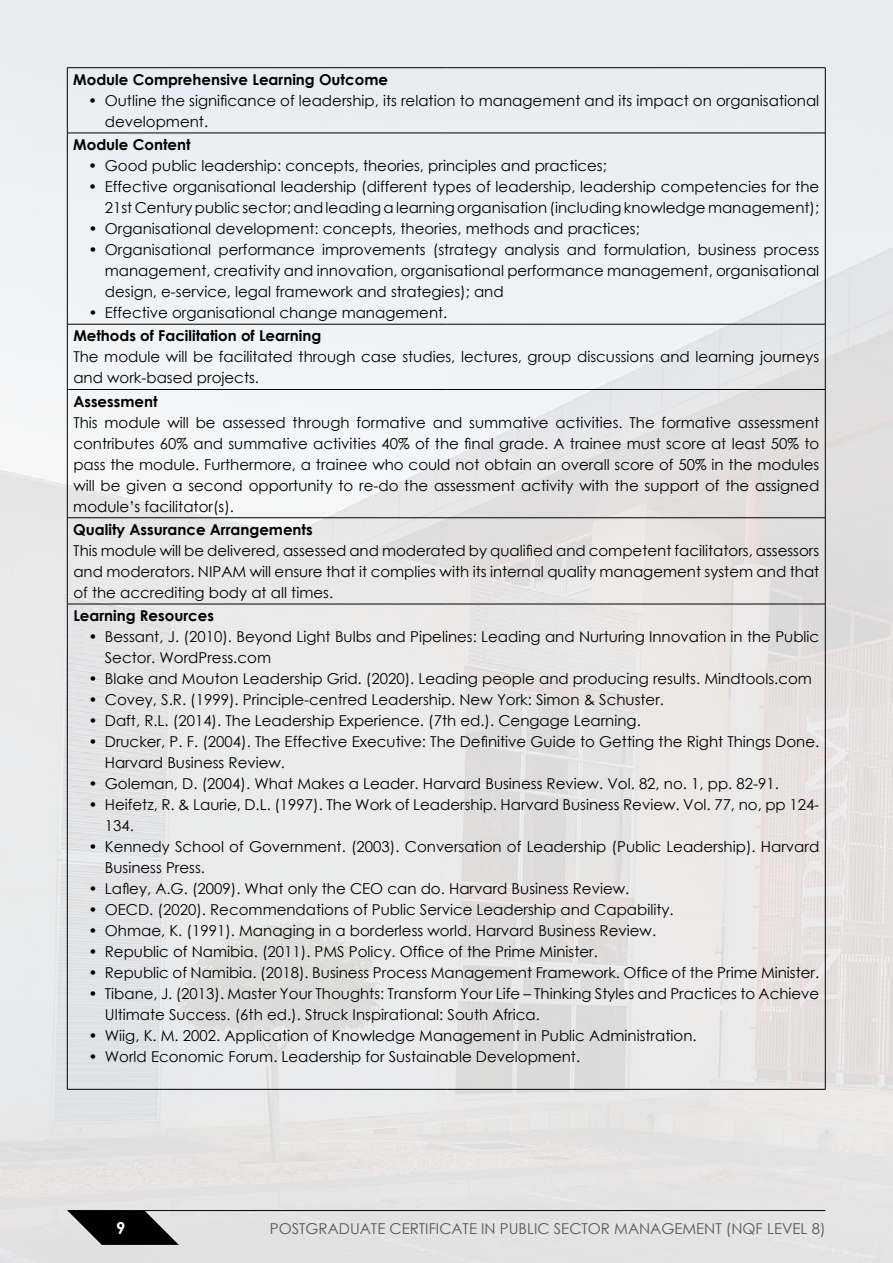
<style>
.page{position:relative;width:893px;height:1263px;background:#fff}
.page>*{position:absolute;margin:0;border:0;box-sizing:border-box;transform-origin:0 0}
.t1{font:700 16.5px "Century Gothic";color:#fff}
.t2{font:15px/21px "Century Gothic";color:#000}
.t3{font:700 15px "Century Gothic";color:#000}
.t4{font:15px "Century Gothic";color:#585858}
.s1{font-weight:700}
</style>
<div class="page">
<img style="left:0;top:0;width:893px;height:1263px">
<hr style="left:68px;top:1210px;width:757px;height:1px;background:#000">
<svg style="left:67px;top:1210px;width:112px;height:35px;background:#454545"></svg>
<hr style="left:67px;top:67px;width:379px;height:1px;background:#000">
<hr style="left:446px;top:67px;width:379px;height:1px;background:#000">
<hr style="left:67px;top:133px;width:379px;height:1px;background:#000">
<hr style="left:446px;top:133px;width:379px;height:1px;background:#000">
<hr style="left:67px;top:324px;width:379px;height:1px;background:#000">
<hr style="left:446px;top:324px;width:379px;height:1px;background:#000">
<hr style="left:67px;top:389px;width:379px;height:1px;background:#000">
<hr style="left:446px;top:389px;width:379px;height:1px;background:#000">
<hr style="left:67px;top:517px;width:379px;height:1px;background:#000">
<hr style="left:446px;top:517px;width:379px;height:1px;background:#000">
<hr style="left:67px;top:604px;width:379px;height:1px;background:#000">
<hr style="left:446px;top:604px;width:379px;height:1px;background:#000">
<hr style="left:67px;top:68px;width:1px;height:65px;background:#000">
<hr style="left:825px;top:68px;width:1px;height:65px;background:#000">
<hr style="left:67px;top:133px;width:1px;height:191px;background:#000">
<hr style="left:825px;top:133px;width:1px;height:191px;background:#000">
<hr style="left:67px;top:324px;width:1px;height:65px;background:#000">
<hr style="left:825px;top:324px;width:1px;height:65px;background:#000">
<hr style="left:67px;top:390px;width:1px;height:128px;background:#000">
<hr style="left:825px;top:390px;width:1px;height:128px;background:#000">
<hr style="left:67px;top:518px;width:1px;height:86px;background:#000">
<hr style="left:825px;top:518px;width:1px;height:86px;background:#000">
<hr style="left:67px;top:604px;width:1px;height:485px;background:#000">
<hr style="left:825px;top:604px;width:1px;height:485px;background:#000">
<hr style="left:67px;top:1089px;width:379px;height:1px;background:#000">
<hr style="left:446px;top:1089px;width:379px;height:1px;background:#000">
<p class="t3" style="left:73px;top:68px;width:316px">Module Comprehensive Learning Outcome</p>
<p class="t2" style="left:105px;top:90px;width:716px;text-indent:-16px">• Outline the significance of leadership, its relation to management and its impact on organisational development.</p>
<p class="t3" style="left:73px;top:133px;width:119px">Module Content</p>
<p class="t2" style="left:88px;top:155px;width:520px">• Good public leadership: concepts, theories, principles and practices;</p>
<p class="t2" style="left:88px;top:176px;width:732px;text-align:right">• Effective organisational leadership (different types of leadership, leadership competencies for the<br>21st Centurypublicsector;andleadingalearningorganisation (includingknowledgemanagement);</p>
<p class="t2" style="left:88px;top:218px;width:553px">• Organisational development: concepts, theories, methods and practices;</p>
<p class="t2" style="left:105px;top:239px;width:716px;text-align:justify;text-indent:-16px">• Organisational performance improvements (strategy analysis and formulation, business process management, creativity and innovation, organisational performance management, organisational design, e-service, legal framework and strategies); and</p>
<p class="t2" style="left:88px;top:302px;width:361px">• Effective organisational change management.</p>
<p class="t3" style="left:73px;top:325px;width:250px">Methods of Facilitation of Learning</p>
<p class="t2" style="left:73px;top:346px;width:747px">The module will be facilitated through case studies, lectures, group discussions and learning journeys and work-based projects.</p>
<p class="t3" style="left:73px;top:390px;width:86px">Assessment</p>
<p class="t2" style="left:73px;top:412px;width:747px;text-align:justify">This module will be assessed through formative and summative activities. The formative assessment contributes 60% and summative activities 40% of the final grade. A trainee must score at least 50% to pass the module. Furthermore, a trainee who could not obtain an overall score of 50% in the modules will be given a second opportunity to re-do the assessment activity with the support of the assigned module’s facilitator(s).</p>
<p class="t3" style="left:73px;top:518px;width:241px">Quality Assurance Arrangements</p>
<p class="t2" style="left:73px;top:540px;width:747px;text-align:justify">This module will be delivered, assessed and moderated by qualified and competent facilitators, assessors and moderators. NIPAM will ensure that it complies with its internal quality management system and that of the accrediting body at all times.</p>
<p class="t3" style="left:73px;top:604px;width:142px">Learning Resources</p>
<p class="t2" style="left:105px;top:626px;width:716px;text-indent:-16px"><span class="s1">•</span> Bessant, J. (2010). Beyond Light Bulbs and Pipelines: Leading and Nurturing Innovation in the Public<br>Sector. WordPress.com</p>
<p class="t2" style="left:88px;top:668px;width:725px">• Blake and Mouton Leadership Grid. (2020). Leading people and producing results. Mindtools.com</p>
<p class="t2" style="left:88px;top:689px;width:577px">• Covey, S.R. (1999). Principle-centred Leadership. New York: Simon &amp; Schuster.</p>
<p class="t2" style="left:88px;top:710px;width:554px">• Daft, R.L. (2014). The Leadership Experience. (7th ed.). Cengage Learning.</p>
<p class="t2" style="left:105px;top:731px;width:716px;text-indent:-16px">• Drucker, P. F. (2004). The Effective Executive: The Definitive Guide to Getting the Right Things Done.<br>Harvard Business Review.</p>
<p class="t2" style="left:88px;top:773px;width:692px">• Goleman, D. (2004). What Makes a Leader. Harvard Business Review. Vol. 82, no. 1, pp. 82-91.</p>
<p class="t2" style="left:105px;top:794px;width:716px;text-indent:-16px">• Heifetz, R. &amp; Laurie, D.L. (1997). The Work of Leadership. Harvard Business Review. Vol. 77, no, pp 124-<br>134.</p>
<p class="t2" style="left:105px;top:836px;width:716px;text-indent:-16px">• Kennedy School of Government. (2003). Conversation of Leadership (Public Leadership). Harvard<br>Business Press.</p>
<p class="t2" style="left:88px;top:878px;width:543px">• Lafley, A.G. (2009). What only the CEO can do. Harvard Business Review.</p>
<p class="t2" style="left:88px;top:899px;width:587px">• OECD. (2020). Recommendations of Public Service Leadership and Capability.</p>
<p class="t2" style="left:88px;top:920px;width:569px">• Ohmae, K. (1991). Managing in a borderless world. Harvard Business Review.</p>
<p class="t2" style="left:88px;top:941px;width:511px">• Republic of Namibia. (2011). PMS Policy. Office of the Prime Minister.</p>
<p class="t2" style="left:88px;top:962px;width:732px">• Republic of Namibia. (2018). Business Process Management Framework. Office of the Prime Minister.</p>
<p class="t2" style="left:105px;top:983px;width:716px;text-indent:-17px">• Tibane, J. (2013). Master Your Thoughts: Transform Your Life – Thinking Styles and Practices to Achieve<br>Ultimate Success. (6th ed.). Struck Inspirational: South Africa.</p>
<p class="t2" style="left:88px;top:1025px;width:610px">• Wiig, K. M. 2002. Application of Knowledge Management in Public Administration.</p>
<p class="t2" style="left:88px;top:1046px;width:493px">• World Economic Forum. Leadership for Sustainable Development.</p>
<p class="t1" style="left:116px;top:1215px;width:11px">9</p>
<p class="t4" style="left:270px;top:1218px;width:557px">POSTGRADUATE CERTIFICATE IN PUBLIC SECTOR MANAGEMENT (NQF LEVEL 8)</p>
</div>
